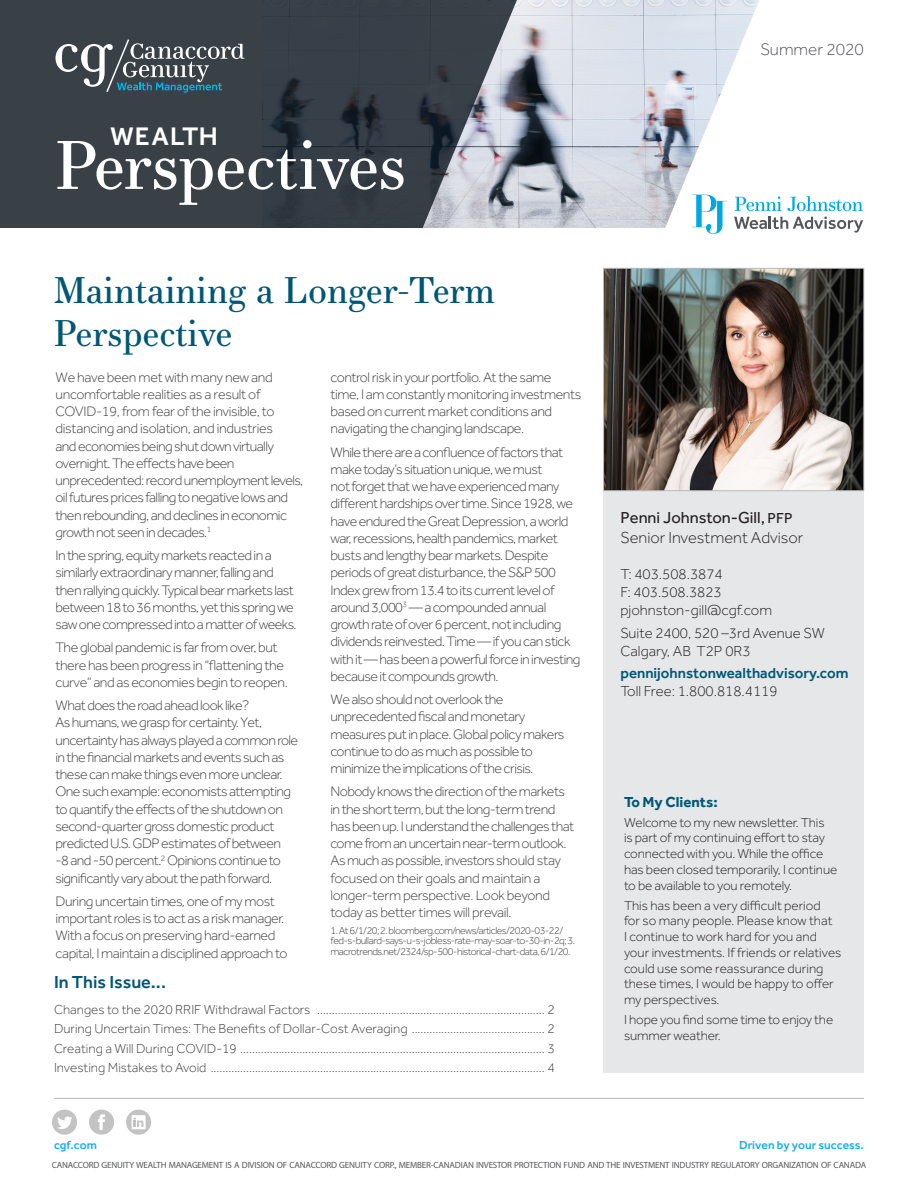
<style>
.page{position:relative;width:918px;height:1188px;background:#fff}
.page>*{position:absolute;margin:0;border:0;box-sizing:border-box;transform-origin:0 0}
.t1{font:66.6px "Essonnes Text";letter-spacing:-.01em;color:#fff}
.t2{font:36px/43.2px "Essonnes Text";color:#005775}
.t3{font:500 26.25px "Effra";letter-spacing:.05em;color:#fff}
.TOC_Header{font:500 18px "Effra";color:#005775}
.t4{font:300 17.25px "Effra";color:#54555a}
.t5{font:300 16.5px "Effra";color:#231f20}
.t6{font:16.5px "Effra";color:#231f20}
.t7{font:300 15px "Effra";color:#231f20}
.t8{font:500 15px "Effra";color:#005775}
.t9{font:700 15px "Effra";color:#005775}
.t10{font:300 14.25px/17.2px "Effra";letter-spacing:-.04em;color:#3e3e3f}
.Paragraph_Style_1{font:300 13.5px "Effra";color:#3e3e3f}
.t11{font:300 13.5px/15.8px "Effra";letter-spacing:-.01em;color:#231f20}
.t12{font:500 12px "Effra";color:#1aade2}
.t13{font:300 10.5px/10.5px "Effra";letter-spacing:-.05em;color:#3e3e3f}
.t14{font:9px "Myriad Pro";letter-spacing:-.02em;color:#57585a}
.s1{font-size:15px}
</style>
<div class="page">
<svg style="left:89px;top:1110px;width:25px;height:25px"></svg>
<svg style="left:126px;top:1110px;width:25px;height:25px"></svg>
<svg style="left:52px;top:1110px;width:25px;height:25px"></svg>
<hr style="left:54px;top:1098px;width:810px;height:1px;background:#babbba">
<div style="left:603px;top:269px;width:261px;height:803px;background:#e6e7e9"></div>
<svg style="left:0;top:0;width:664px;height:228px;fill:#394147"></svg>
<svg style="left:664px;top:0;width:184px;height:228px"></svg>
<svg style="left:55px;top:39px;width:190px;height:54px"></svg>
<img style="left:605px;top:270px;width:257px;height:219px">
<div style="left:603px;top:268px;width:261px;height:223px;border:1px solid #babbbe"></div>
<svg style="left:735px;top:196px;width:128px;height:15px"></svg>
<svg style="left:734px;top:217px;width:129px;height:16px"></svg>
<svg style="left:692px;top:195px;width:35px;height:39px"></svg>
<p class="t3" style="left:110px;top:121px;width:109px">WEALTH</p>
<p class="t1" style="left:56px;top:117px;width:352px">Perspectives</p>
<p class="t2" style="left:54px;top:268px;width:443px">Maintaining a Longer-Term<br>Perspective</p>
<p class="t10" style="left:56px;top:368px;width:249px">We have been met with many new and uncomfortable realities as a result of COVID-19, from fear of the invisible, to distancing and isolation, and industries<br>and economies being shut down virtually overnight. The effects have been unprecedented: record unemployment levels, oil futures prices falling to negative lows and then rebounding, and declines in economic growth not seen in decades.<sup>1</sup></p>
<p class="t10" style="left:56px;top:547px;width:243px">In the spring, equity markets reacted in a similarly extraordinary manner, falling and then rallying quickly. Typical bear markets last between 18 to 36 months, yet this spring we saw one compressed into a matter of weeks.</p>
<p class="t10" style="left:56px;top:639px;width:234px">The global pandemic is far from over, but there has been progress in “flattening the curve” and as economies begin to reopen.</p>
<p class="t10" style="left:56px;top:697px;width:244px">What does the road ahead look like?<br>As humans, we grasp for certainty. Yet, uncertainty has always played a common role in the financial markets and events such as these can make things even more unclear.<br>One such example: economists attempting to quantify the effects of the shutdown on second-quarter gross domestic product predicted U.S. GDP estimates of between<br>-8 and -50 percent.<sup>2</sup> Opinions continue to significantly vary about the path forward.</p>
<p class="t10" style="left:56px;top:893px;width:234px">During uncertain times, one of my most important roles is to act as a risk manager.<br>With a focus on preserving hard-earned capital, I maintain a disciplined approach to</p>
<p class="t10" style="left:331px;top:368px;width:252px">control risk in your portfolio. At the same time, I am constantly monitoring investments based on current market conditions and navigating the changing landscape.</p>
<p class="t10" style="left:331px;top:443px;width:251px">While there are a confluence of factors that make today’s situation unique, we must<br>not forget that we have experienced many different hardships over time. Since 1928, we have endured the Great Depression, a world war, recessions, health pandemics, market busts and lengthy bear markets. Despite periods of great disturbance, the S&amp;P 500<br>Index grew from 13.4 to its current level of around 3,000<sup>3</sup> — a compounded annual growth rate of over 6 percent, not including dividends reinvested. Time — if you can stick with it — has been a powerful force in investing because it compounds growth.</p>
<p class="t10" style="left:331px;top:691px;width:235px">We also should not overlook the unprecedented fiscal and monetary measures put in place. Global policy makers continue to do as much as possible to minimize the implications of the crisis.</p>
<p class="t10" style="left:331px;top:783px;width:245px">Nobody knows the direction of the markets in the short term, but the long-term trend has been up. I understand the challenges that come from an uncertain near-term outlook.<br>As much as possible, investors should stay focused on their goals and maintain a longer-term perspective. Look beyond today as better times will prevail.</p>
<p class="t13" style="left:331px;top:925px;width:246px">1. At 6/1/20; 2. bloomberg.com/news/articles/2020-03-22/ fed-s-bullard-says-u-s-jobless-rate-may-soar-to-30-in-2q; 3. macrotrends.net/2324/sp-500-historical-chart-data, 6/1/20.</p>
<p class="TOC_Header" style="left:54px;top:971px;width:114px">In This Issue...</p>
<p class="Paragraph_Style_1" style="left:54px;top:1002px;width:502px">Changes to the 2020 RRIF Withdrawal Factors ............................................................................. 2</p>
<p class="Paragraph_Style_1" style="left:54px;top:1021px;width:502px">During Uncertain Times: The Benefits of Dollar-Cost Averaging ............................................. 2</p>
<p class="Paragraph_Style_1" style="left:54px;top:1041px;width:502px">Creating a Will During COVID-19 ....................................................................................................... 3</p>
<p class="Paragraph_Style_1" style="left:54px;top:1060px;width:502px">Investing Mistakes to Avoid ................................................................................................................. 4</p>
<p class="t4" style="left:761px;top:40px;width:105px">Summer 2020</p>
<p class="t6" style="left:621px;top:508px;width:174px">Penni Johnston-Gill, <span class="s1">PFP</span></p>
<p class="t5" style="left:621px;top:528px;width:184px">Senior Investment Advisor</p>
<p class="t7" style="left:621px;top:566px;width:104px">T: 403.508.3874</p>
<p class="t7" style="left:621px;top:584px;width:103px">F: 403.508.3823</p>
<p class="t7" style="left:621px;top:602px;width:153px">pjohnston-gill@cgf.com</p>
<p class="t7" style="left:621px;top:624px;width:206px">Suite 2400, 520 –3rd Avenue SW</p>
<p class="t7" style="left:621px;top:642px;width:132px">Calgary, AB T2P 0R3</p>
<p class="t8" style="left:621px;top:664px;width:229px">pennijohnstonwealthadvisory.com</p>
<p class="t7" style="left:621px;top:683px;width:159px">Toll Free: 1.800.818.4119</p>
<p class="t9" style="left:624px;top:792px;width:95px">To My Clients:</p>
<p class="t11" style="left:624px;top:814px;width:215px">Welcome to my new newsletter. This<br>is part of my continuing effort to stay connected with you. While the office has been closed temporarily, I continue to be available to you remotely.</p>
<p class="t11" style="left:624px;top:897px;width:219px">This has been a very difficult period<br>for so many people. Please know that<br>I continue to work hard for you and your investments. If friends or relatives could use some reassurance during these times, I would be happy to offer my perspectives.</p>
<p class="t11" style="left:624px;top:1012px;width:211px">I hope you find some time to enjoy the summer weather.</p>
<p class="t12" style="left:54px;top:1138px;width:45px">cgf.com</p>
<p class="t12" style="left:739px;top:1138px;width:126px">Driven by your success.</p>
<p class="t14" style="left:52px;top:1159px;width:816px">CANACCORD GENUITY WEALTH MANAGEMENT IS A DIVISION OF CANACCORD GENUITY CORP., MEMBER-CANADIAN INVESTOR PROTECTION FUND AND THE INVESTMENT INDUSTRY REGULATORY ORGANIZATION OF CANADA</p>
</div>
